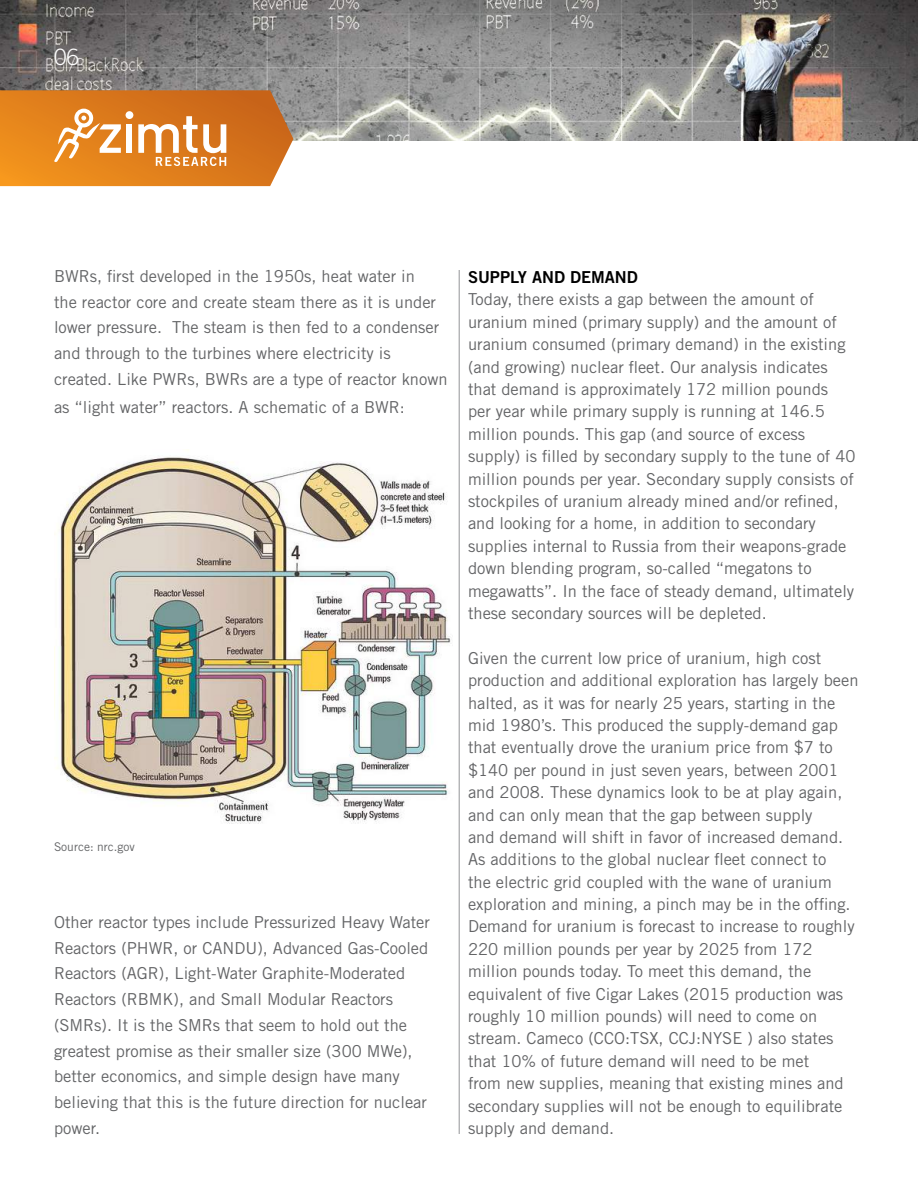
<style>
.page{position:relative;width:918px;height:1188px;background:#fff}
.page>*{position:absolute;margin:0;border:0;box-sizing:border-box;transform-origin:0 0}
.t1{font:300 22.5px "Trade Gothic LT Std";color:#fff}
.t2{font:16.5px/22.4px "Trade Gothic LT Std";color:#636466}
.t3{font:16.5px "Trade Gothic LT Std Bd 2";color:#000}
.t4{font:12px "Trade Gothic LT Std";color:#636466}
</style>
<div class="page">
<img style="left:54px;top:457px;width:397px;height:366px">
<img style="left:0;top:0;width:918px;height:141px">
<svg style="left:0;top:90px;width:293px;height:96px;background:#de8a37"></svg>
<hr style="left:459px;top:270px;width:1px;height:864px;background:#939598">
<h1 class="t1" style="left:54px;top:44px;width:27px">06</h1>
<p class="t2" style="left:54px;top:263px;width:395px;line-height:25.8px">BWRs, first developed in the 1950s, heat water in<br>the reactor core and create steam there as it is under lower pressure. The steam is then fed to a condenser and through to the turbines where electricity is created. Like PWRs, BWRs are a type of reactor known</p>
<p class="t2" style="left:54px;top:395px;width:352px">as “light water” reactors. A schematic of a BWR:</p>
<p class="t4" style="left:54px;top:839px;width:82px">Source: nrc.gov</p>
<p class="t2" style="left:54px;top:909px;width:378px;line-height:25.8px">Other reactor types include Pressurized Heavy Water Reactors (PHWR, or CANDU), Advanced Gas-Cooled Reactors (AGR), Light-Water Graphite-Moderated Reactors (RBMK), and Small Modular Reactors (SMRs). It is the SMRs that seem to hold out the greatest promise as their smaller size (300 MWe), better economics, and simple design have many believing that this is the future direction for nuclear power.</p>
<p class="t3" style="left:468px;top:267px;width:171px">SUPPLY AND DEMAND</p>
<p class="t2" style="left:468px;top:288px;width:389px">Today, there exists a gap between the amount of uranium mined (primary supply) and the amount of uranium consumed (primary demand) in the existing (and growing) nuclear fleet. Our analysis indicates that demand is approximately 172 million pounds<br>per year while primary supply is running at 146.5 million pounds. This gap (and source of excess supply) is filled by secondary supply to the tune of 40 million pounds per year. Secondary supply consists of stockpiles of uranium already mined and/or refined, and looking for a home, in addition to secondary supplies internal to Russia from their weapons-grade down blending program, so-called “megatons to megawatts”. In the face of steady demand, ultimately these secondary sources will be depleted.</p>
<p class="t2" style="left:468px;top:647px;width:392px">Given the current low price of uranium, high cost production and additional exploration has largely been halted, as it was for nearly 25 years, starting in the mid 1980’s. This produced the supply-demand gap that eventually drove the uranium price from $7 to $140 per pound in just seven years, between 2001 and 2008. These dynamics look to be at play again, and can only mean that the gap between supply<br>and demand will shift in favor of increased demand.<br>As additions to the global nuclear fleet connect to<br>the electric grid coupled with the wane of uranium exploration and mining, a pinch may be in the offing.<br>Demand for uranium is forecast to increase to roughly 220 million pounds per year by 2025 from 172 million pounds today. To meet this demand, the equivalent of five Cigar Lakes (2015 production was roughly 10 million pounds) will need to come on stream. Cameco (CCO:TSX, CCJ:NYSE ) also states that 10% of future demand will need to be met<br>from new supplies, meaning that existing mines and secondary supplies will not be enough to equilibrate supply and demand.</p>
</div>
